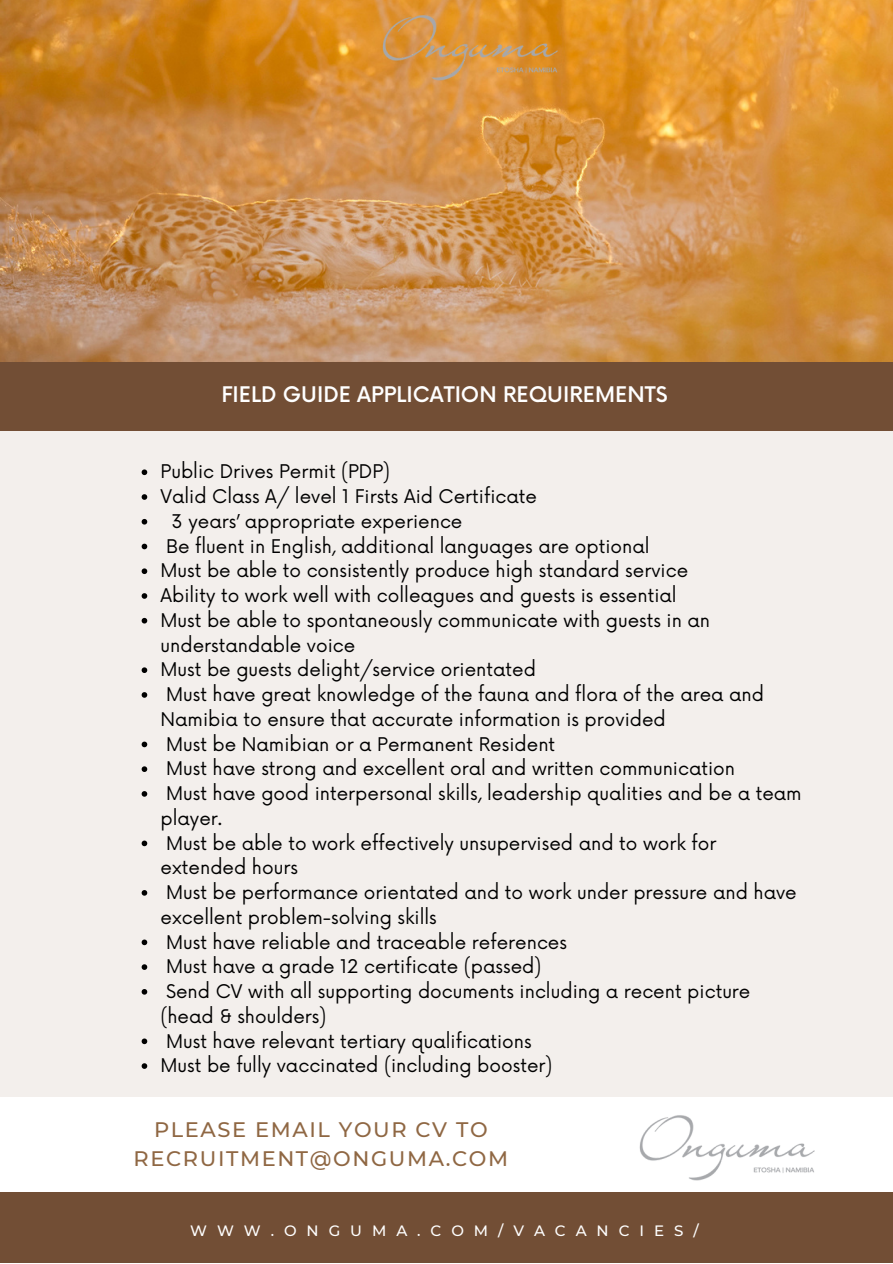
<style>
.page{position:relative;width:893px;height:1264px;background:#fff}
.page>*{position:absolute;margin:0;border:0;box-sizing:border-box;transform-origin:0 0}
.t1{font:500 21px/29.1px "Montserrat";letter-spacing:.075em;color:#8f6743;text-align:center}
.t2{font:500 21px "Now";color:#fff}
.t3{font:18.45px/24.8px "Now";color:#000}
.t4{font:500 15px "Montserrat";letter-spacing:.665em;color:#fff}
</style>
<div class="page">
<div style="left:0;top:0;width:892px;height:1262px;background:#f3efec"></div>
<img style="left:0;top:0;width:892px;height:362px">
<div style="left:0;top:1097px;width:892px;height:95px;background:#fff"></div>
<div style="left:0;top:1192px;width:892px;height:70px;background:#724e35"></div>
<div style="left:0;top:362px;width:892px;height:68px;background:#724e35"></div>
<img style="left:639px;top:1115px;width:176px;height:66px">
<img style="left:305px;top:0;width:334px;height:112px">
<svg style="left:142px;top:469px;width:5px;height:6px"></svg>
<svg style="left:142px;top:494px;width:5px;height:6px"></svg>
<svg style="left:142px;top:519px;width:5px;height:5px"></svg>
<svg style="left:142px;top:543px;width:5px;height:6px"></svg>
<svg style="left:142px;top:568px;width:5px;height:6px"></svg>
<svg style="left:142px;top:593px;width:5px;height:5px"></svg>
<svg style="left:142px;top:618px;width:5px;height:5px"></svg>
<svg style="left:142px;top:667px;width:5px;height:6px"></svg>
<svg style="left:142px;top:692px;width:5px;height:5px"></svg>
<svg style="left:142px;top:741px;width:5px;height:6px"></svg>
<svg style="left:142px;top:766px;width:5px;height:6px"></svg>
<svg style="left:142px;top:791px;width:5px;height:5px"></svg>
<svg style="left:142px;top:840px;width:5px;height:6px"></svg>
<svg style="left:142px;top:890px;width:5px;height:5px"></svg>
<svg style="left:142px;top:939px;width:5px;height:6px"></svg>
<svg style="left:142px;top:964px;width:5px;height:5px"></svg>
<svg style="left:142px;top:989px;width:5px;height:5px"></svg>
<svg style="left:142px;top:1038px;width:5px;height:6px"></svg>
<svg style="left:142px;top:1063px;width:5px;height:5px"></svg>
<p class="t2" style="left:221px;top:383px;width:447px">FIELD GUIDE APPLICATION REQUIREMENTS</p>
<p class="t3" style="left:160px;top:460px;width:231px">Public Drives Permit (PDP)</p>
<p class="t3" style="left:160px;top:485px;width:378px">Valid Class A/ level 1 Firsts Aid Certificate</p>
<p class="t3" style="left:171px;top:510px;width:292px">3 years’ appropriate experience</p>
<p class="t3" style="left:166px;top:534px;width:485px">Be fluent in English, additional languages are optional</p>
<p class="t3" style="left:160px;top:559px;width:529px">Must be able to consistently produce high standard service</p>
<p class="t3" style="left:160px;top:584px;width:517px">Ability to work well with colleagues and guests is essential</p>
<p class="t3" style="left:160px;top:609px;width:551px">Must be able to spontaneously communicate with guests in an understandable voice</p>
<p class="t3" style="left:160px;top:658px;width:377px">Must be guests delight/service orientated</p>
<p class="t3" style="left:160px;top:683px;width:605px">Must have great knowledge of the fauna and flora of the area and<br>Namibia to ensure that accurate information is provided</p>
<p class="t3" style="left:166px;top:732px;width:391px">Must be Namibian or a Permanent Resident</p>
<p class="t3" style="left:166px;top:757px;width:570px">Must have strong and excellent oral and written communication</p>
<p class="t3" style="left:160px;top:782px;width:642px">Must have good interpersonal skills, leadership qualities and be a team player.</p>
<p class="t3" style="left:160px;top:831px;width:557px">Must be able to work effectively unsupervised and to work for extended hours</p>
<p class="t3" style="left:160px;top:881px;width:637px">Must be performance orientated and to work under pressure and have excellent problem-solving skills</p>
<p class="t3" style="left:166px;top:930px;width:402px">Must have reliable and traceable references</p>
<p class="t3" style="left:166px;top:955px;width:377px">Must have a grade 12 certificate (passed)</p>
<p class="t3" style="left:160px;top:979px;width:591px">Send CV with all supporting documents including a recent picture (head &amp; shoulders)</p>
<p class="t3" style="left:166px;top:1029px;width:367px">Must have relevant tertiary qualifications</p>
<p class="t3" style="left:160px;top:1054px;width:393px">Must be fully vaccinated (including booster)</p>
<p class="t1" style="left:134px;top:1114px;width:376px">PLEASE EMAIL YOUR CV TO<br>RECRUITMENT@ONGUMA.COM</p>
<p class="t4" style="left:190px;top:1221px;width:510px">WWW.ONGUMA.COM/VACANCIES/</p>
</div>
